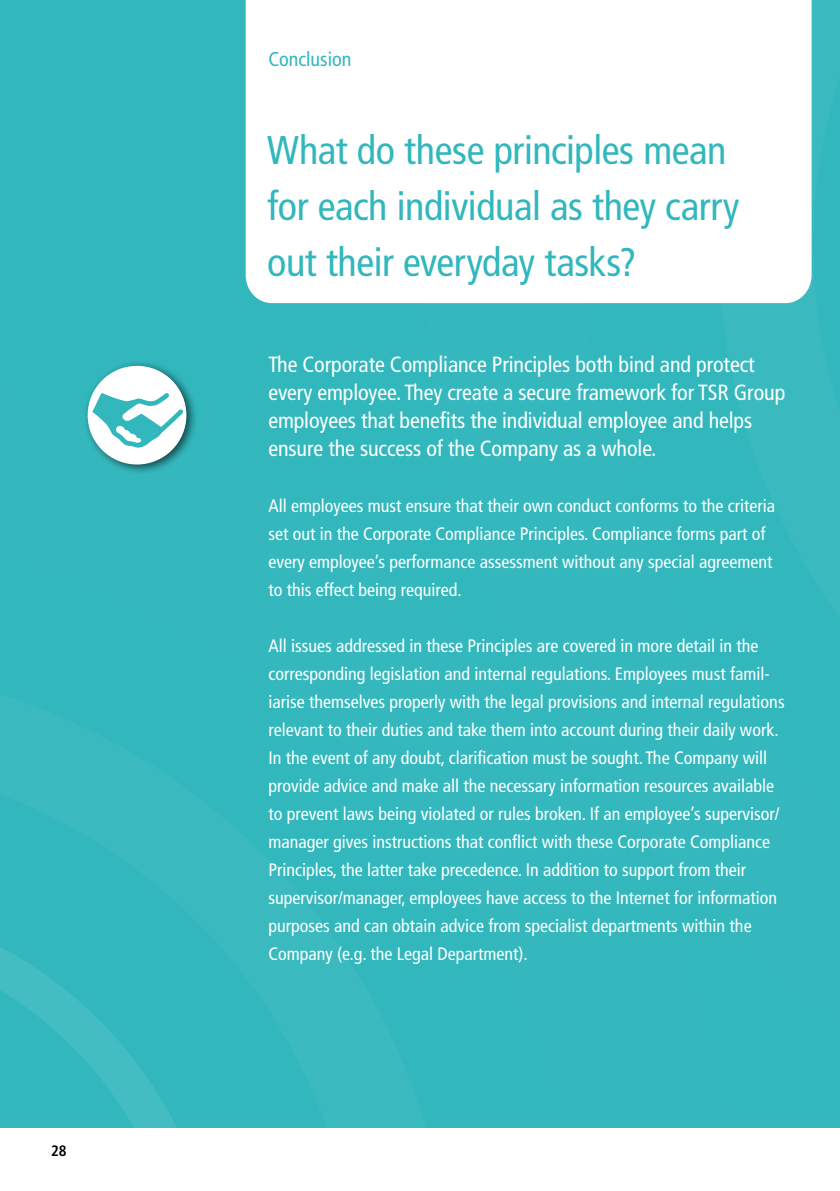
<style>
.page{position:relative;width:840px;height:1191px;background:#fff}
.page>*{position:absolute;margin:0;border:0;box-sizing:border-box;transform-origin:0 0}
.t1{font:condensed 40px/56px "Frutiger LT Pro";letter-spacing:-.01em;color:#31b7bc}
.t2{font:condensed 22px/28px "Frutiger LT Pro";letter-spacing:-.005em;color:#fff}
.t3{font:condensed 20px "Frutiger LT Pro";color:#31b7bc}
.t4{font:condensed 18px/28px "Frutiger LT Pro";color:#fff}
.t5{font:700 condensed 15px "Frutiger LT Pro";color:#000}
</style>
<div class="page">
<div style="left:0;top:0;width:839px;height:1128px;background:#31b7bc"></div>
<svg style="left:0;top:947px;width:177px;height:181px"></svg>
<div style="left:83px;top:360px;width:114px;height:114px;background:#000;opacity:.6"></div>
<div style="left:88px;top:366px;width:98px;height:98px;background:#fff;border-radius:50%"></div>
<svg style="left:92px;top:389px;width:94px;height:64px"></svg>
<div style="left:245px;top:0;width:566px;height:303px;background:#fff"></div>
<p class="t5" style="left:51px;top:1141px;width:17px">28</p>
<p class="t3" style="left:268px;top:47px;width:84px">Conclusion</p>
<h1 class="t1" style="left:267px;top:122px;width:473px">What do these principles mean for each individual as they carry out their everyday tasks?</h1>
<p class="t2" style="left:268px;top:350px;width:518px">The Corporate Compliance Principles both bind and protect every employee. They create a secure framework for TSR Group employees that benefits the individual employee and helps ensure the success of the Company as a whole.</p>
<p class="t4" style="left:268px;top:491px;width:508px">All employees must ensure that their own conduct conforms to the criteria set out in the Corporate Compliance Principles. Compliance forms part of every employee’s performance assessment without any special agreement to this effect being required.</p>
<p class="t4" style="left:268px;top:631px;width:517px">All issues addressed in these Principles are covered in more detail in the corresponding legislation and internal regulations. Employees must famil&shy;iarise themselves properly with the legal provisions and internal regulations relevant to their duties and take them into account during their daily work.<br>In the event of any doubt, clarification must be sought. The Company will provide advice and make all the necessary information resources available to prevent laws being violated or rules broken. If an employee’s supervisor/ manager gives instructions that conflict with these Corporate Compliance Principles, the latter take precedence. In addition to support from their supervisor/manager, employees have access to the Internet for information purposes and can obtain advice from specialist departments within the Company (e.g. the Legal Department).</p>
</div>
